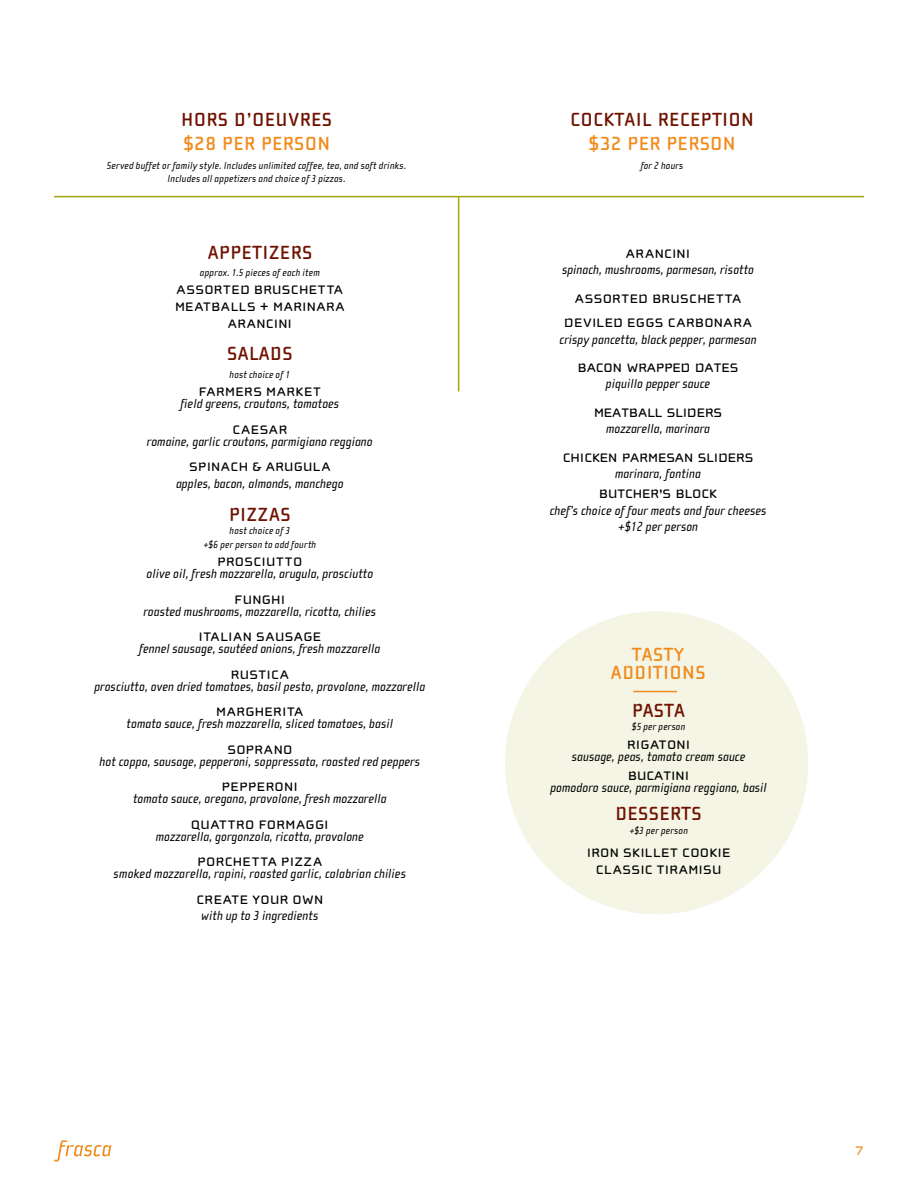
<style>
.page{position:relative;width:918px;height:1188px;background:#fff}
.page>*{position:absolute;margin:0;border:0;box-sizing:border-box;transform-origin:0 0}
.t1{font:700 19.5px "Cholla Wide OT";letter-spacing:.05em;color:#6f1200}
.t2{font:700 19.5px/18px "Cholla Wide OT";letter-spacing:.05em;color:#f08b1d;text-align:center}
.t3{font:18px/17.2px "Cholla Wide OT";letter-spacing:.02em;color:#000;text-align:center}
.t4{font:18px "Cholla Wide OT";color:#000}
.t5{font:18px "Cholla Wide OT";color:#f08b1d}
.t6{font:italic 13.5px/16.5px "Cholla Sans OT";color:#000;text-align:center}
.t7{font:italic 10.5px/13.5px "Cholla Sans OT";letter-spacing:.015em;color:#000;text-align:center}
</style>
<div class="page">
<svg style="left:54px;top:1140px;width:57px;height:22px"></svg>
<hr style="left:458px;top:197px;width:1px;height:195px;background:#a3a510">
<hr style="left:54px;top:196px;width:810px;height:1px;background:#a3a510">
<div style="left:505px;top:611px;width:303px;height:303px;background:#f5f5e5;border-radius:50%"></div>
<hr style="left:633px;top:691px;width:44px;height:1px;background:#f08b1d">
<h1 class="t1" style="left:182px;top:109px;width:152px">HORS D’OEUVRES</h1>
<h1 class="t2" style="left:183px;top:135px;width:148px">$28 PER PERSON</h1>
<p class="t7" style="left:107px;top:160px;width:301px;line-height:12.6px">Served buffet or family style. Includes unlimited coffee, tea, and soft drinks.<br>Includes all appetizers and choice of 3 pizzas.</p>
<h1 class="t1" style="left:208px;top:242px;width:106px">APPETIZERS</h1>
<p class="t7" style="left:200px;top:266px;width:122px">approx. 1.5 pieces of each item</p>
<h2 class="t3" style="left:175px;top:279px;width:171px">assorted bruschetta meatballs + marinara arancini</h2>
<h1 class="t1" style="left:227px;top:343px;width:66px">SALADS</h1>
<p class="t7" style="left:230px;top:367px;width:62px">host choice of 1</p>
<h2 class="t3" style="left:199px;top:382px;width:123px">farmers market</h2>
<p class="t6" style="left:180px;top:396px;width:160px">field greens, croutons, tomatoes</p>
<h2 class="t3" style="left:232px;top:419px;width:56px">caesar</h2>
<p class="t6" style="left:147px;top:433px;width:227px">romaine, garlic croutons, parmigiano reggiano</p>
<h2 class="t3" style="left:189px;top:457px;width:143px">spinach &amp; arugula</h2>
<p class="t6" style="left:176px;top:475px;width:169px">apples, bacon, almonds, manchego</p>
<h1 class="t1" style="left:229px;top:504px;width:62px">PIZZAS</h1>
<p class="t7" style="left:204px;top:524px;width:114px">host choice of 3<br>+$6 per person to add fourth</p>
<h2 class="t3" style="left:217px;top:552px;width:87px">prosciutto</h2>
<p class="t6" style="left:146px;top:566px;width:228px">olive oil, fresh mozzarella, arugula, prosciutto</p>
<h2 class="t3" style="left:235px;top:589px;width:52px">funghi</h2>
<p class="t6" style="left:143px;top:603px;width:234px">roasted mushrooms, mozzarella, ricotta, chilies</p>
<h2 class="t3" style="left:198px;top:627px;width:124px">italian sausage</h2>
<p class="t6" style="left:139px;top:641px;width:243px">fennel sausage, sautéed onions, fresh mozzarella</p>
<h2 class="t3" style="left:231px;top:664px;width:60px">rustica</h2>
<p class="t6" style="left:94px;top:678px;width:332px">prosciutto, oven dried tomatoes, basil pesto, provolone, mozzarella</p>
<h2 class="t3" style="left:216px;top:702px;width:89px">margherita</h2>
<p class="t6" style="left:127px;top:716px;width:268px">tomato sauce, fresh mozzarella, sliced tomatoes, basil</p>
<h2 class="t3" style="left:227px;top:739px;width:66px">soprano</h2>
<p class="t6" style="left:100px;top:753px;width:322px">hot coppa, sausage, pepperoni, soppressata, roasted red peppers</p>
<h2 class="t3" style="left:222px;top:777px;width:77px">pepperoni</h2>
<p class="t6" style="left:133px;top:791px;width:255px">tomato sauce, oregano, provolone, fresh mozzarella</p>
<h2 class="t3" style="left:191px;top:814px;width:139px">quattro formaggi</h2>
<p class="t6" style="left:156px;top:828px;width:210px">mozzarella, gorgonzola, ricotta, provolone</p>
<h2 class="t3" style="left:198px;top:852px;width:126px">Porchetta Pizza</h2>
<p class="t6" style="left:114px;top:866px;width:294px">smoked mozzarella, rapini, roasted garlic, calabrian chilies</p>
<h2 class="t3" style="left:196px;top:889px;width:128px">create your own</h2>
<p class="t6" style="left:201px;top:908px;width:119px">with up to 3 ingredients</p>
<h1 class="t1" style="left:570px;top:109px;width:185px">COCKTAIL RECEPTION</h1>
<h1 class="t2" style="left:589px;top:135px;width:148px">$32 PER PERSON</h1>
<p class="t7" style="left:641px;top:159px;width:44px">for 2 hours</p>
<h2 class="t3" style="left:626px;top:243px;width:66px">arancini</h2>
<p class="t6" style="left:562px;top:262px;width:194px">spinach, mushrooms, parmesan, risotto</p>
<h2 class="t3" style="left:564px;top:284px;width:189px;line-height:24.8px">assorted bruschetta deviled eggs carbonara</h2>
<p class="t6" style="left:560px;top:331px;width:199px">crispy pancetta, black pepper, parmesan</p>
<h2 class="t4" style="left:578px;top:356px;width:162px">bacon wrapped dates</h2>
<p class="t6" style="left:606px;top:376px;width:106px">piquillo pepper sauce</p>
<h2 class="t4" style="left:594px;top:401px;width:130px">meatball Sliders</h2>
<p class="t6" style="left:606px;top:421px;width:106px">mozzarella, marinara</p>
<h2 class="t4" style="left:563px;top:446px;width:192px">chicken parmesan Sliders</h2>
<p class="t6" style="left:615px;top:466px;width:88px">marinara, fontina</p>
<h2 class="t4" style="left:599px;top:483px;width:120px">Butcher’s Block</h2>
<p class="t6" style="left:550px;top:502px;width:218px">chef’s choice of four meats and four cheeses +$12 per person</p>
<h1 class="t2" style="left:611px;top:646px;width:96px">TASTY<br>ADDITIONS</h1>
<h1 class="t1" style="left:632px;top:700px;width:54px">PASTA</h1>
<p class="t7" style="left:632px;top:720px;width:55px">$5 per person</p>
<h2 class="t3" style="left:627px;top:735px;width:65px">rigatoni</h2>
<p class="t6" style="left:572px;top:748px;width:175px">sausage, peas, tomato cream sauce</p>
<h2 class="t4" style="left:628px;top:764px;width:62px">bucatini</h2>
<p class="t6" style="left:550px;top:779px;width:218px">pomodoro sauce, parmigiana reggiano, basil</p>
<h1 class="t1" style="left:616px;top:803px;width:87px">DESSERTS</h1>
<p class="t7" style="left:629px;top:824px;width:60px">+$3 per person</p>
<h2 class="t3" style="left:587px;top:843px;width:145px">iron skillet cookie classic tiramisu</h2>
<h2 class="t5" style="left:855px;top:1140px;width:11px">7</h2>
</div>
